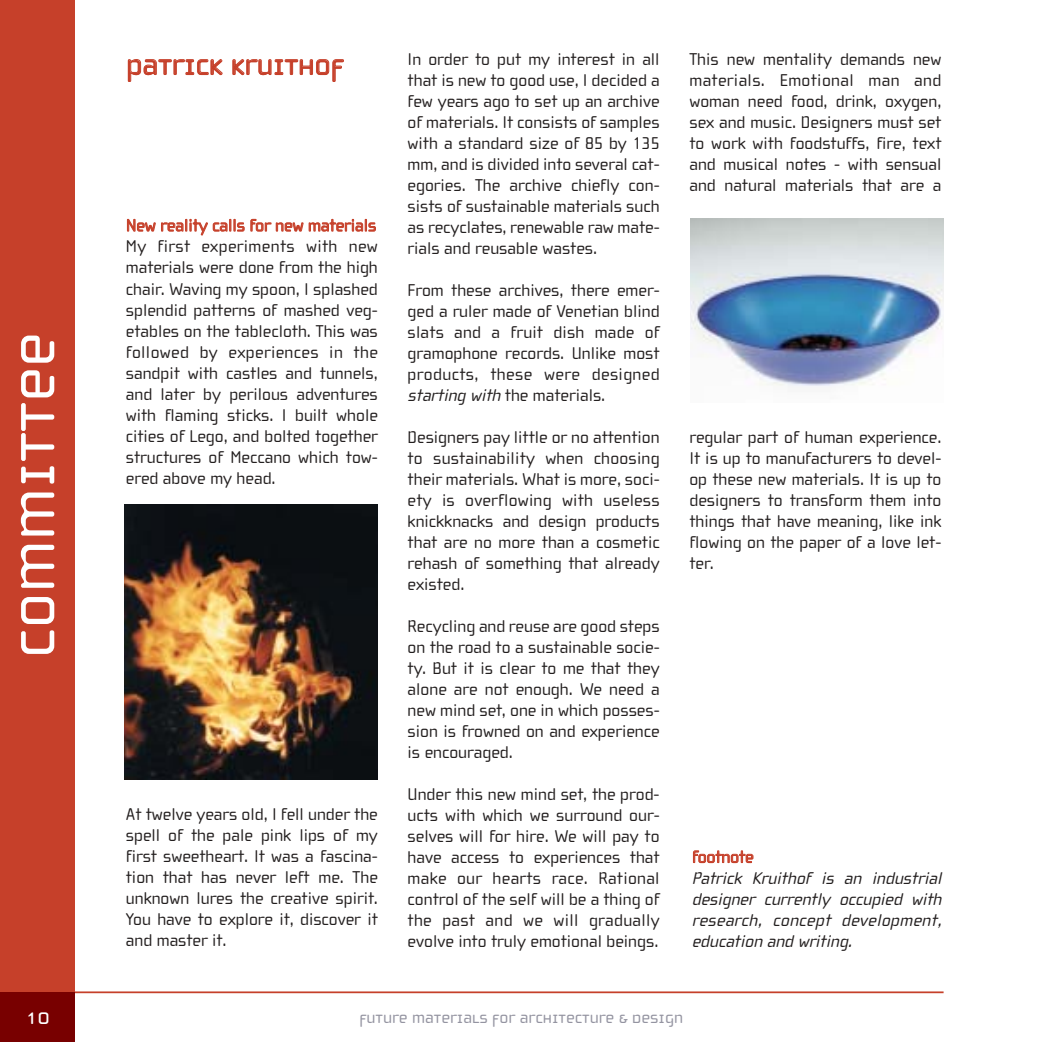
<style>
.page{position:relative;width:1042px;height:1042px;background:#fff}
.page>*{position:absolute;margin:0;border:0;box-sizing:border-box;transform-origin:0 0}
.t1{font:70px "Cholla Unicase";color:#fff}
.t2{font:31.5px "Cholla Unicase";color:#c6402a}
.t3{font:24.5px "Cholla Unicase";color:#fff}
.t4{font:17.5px/21px "Cholla Wide";color:#231f1f;text-align:justify}
.t5{font:italic 17.5px/21px "Cholla Wide";color:#231f1f;text-align:justify}
.t6{font:17.5px "Cholla Wide";color:#c6402a}
.t7{font:17.5px "Cholla Unicase";color:#9494a1}
.s1{font-style:italic}
</style>
<div class="page">
<hr style="left:75px;top:991px;width:868px;height:1px;background:#c6402a">
<div style="left:0;top:0;width:74px;height:1041px;background:#c6402a"></div>
<div style="left:0;top:992px;width:74px;height:49px;background:#780000"></div>
<img style="left:690px;top:218px;width:253px;height:169px">
<img style="left:124px;top:504px;width:253px;height:275px">
<h1 class="t1" style="left:-11px;top:658px;width:327px;rotate:-90deg">committee</h1>
<h2 class="t2" style="left:126px;top:45px;width:219px">Patrick Kruithof</h2>
<p class="t6" style="left:126px;top:219px;width:251px">New reality calls for new materials</p>
<p class="t4" style="left:126px;top:238px;width:253px">My first experiments with new materials were done from the high chair. Waving my spoon, I splashed splendid patterns of mashed veg&shy;etables on the tablecloth. This was followed by experiences in the sandpit with castles and tunnels, and later by perilous adventures with flaming sticks. I built whole cities of Lego, and bolted together structures of Meccano which tow&shy;ered above my head.</p>
<p class="t4" style="left:126px;top:805px;width:253px">At twelve years old, I fell under the spell of the pale pink lips of my first sweetheart. It was a fascina&shy;tion that has never left me. The unknown lures the creative spirit.<br>You have to explore it, discover it and master it.</p>
<p class="t4" style="left:407px;top:50px;width:253px">In order to put my interest in all that is new to good use, I decided a few years ago to set up an archive of materials. It consists of samples with a standard size of 85 by 135 mm, and is divided into several cat&shy;egories. The archive chiefly con&shy;sists of sustainable materials such as recyclates, renewable raw mate&shy;rials and reusable wastes.</p>
<p class="t4" style="left:407px;top:281px;width:253px">From these archives, there emer&shy;ged a ruler made of Venetian blind slats and a fruit dish made of gramophone records. Unlike most products, these were designed <span class="s1">starting with</span>the materials.</p>
<p class="t4" style="left:407px;top:428px;width:253px">Designers pay little or no attention to sustainability when choosing their materials. What is more, soci&shy;ety is overflowing with useless knickknacks and design products that are no more than a cosmetic rehash of something that already existed.</p>
<p class="t4" style="left:407px;top:617px;width:253px">Recycling and reuse are good steps on the road to a sustainable socie&shy;ty. But it is clear to me that they alone are not enough. We need a new mind set, one in which posses&shy;sion is frowned on and experience is encouraged.</p>
<p class="t4" style="left:407px;top:785px;width:253px">Under this new mind set, the prod&shy;ucts with which we surround our&shy;selves will for hire. We will pay to have access to experiences that make our hearts race. Rational control of the self will be a thing of the past and we will gradually evolve into truly emotional beings.</p>
<p class="t4" style="left:689px;top:50px;width:253px">This new mentality demands new materials. Emotional man and woman need food, drink, oxygen, sex and music. Designers must set to work with foodstuffs, fire, text and musical notes - with sensual and natural materials that are a</p>
<p class="t4" style="left:689px;top:428px;width:253px">regular part of human experience.<br>It is up to manufacturers to devel&shy;op these new materials. It is up to designers to transform them into things that have meaning, like ink flowing on the paper of a love let&shy;ter.</p>
<p class="t6" style="left:692px;top:850px;width:63px">footnote</p>
<p class="t5" style="left:691px;top:869px;width:254px">Patrick Kruithof is an industrial designer currently occupied with research, concept development, education and writing.</p>
<h3 class="t3" style="left:25px;top:1000px;width:26px">10</h3>
<p class="t7" style="left:359px;top:1006px;width:325px">future materials for architecture &amp; Design</p>
</div>
